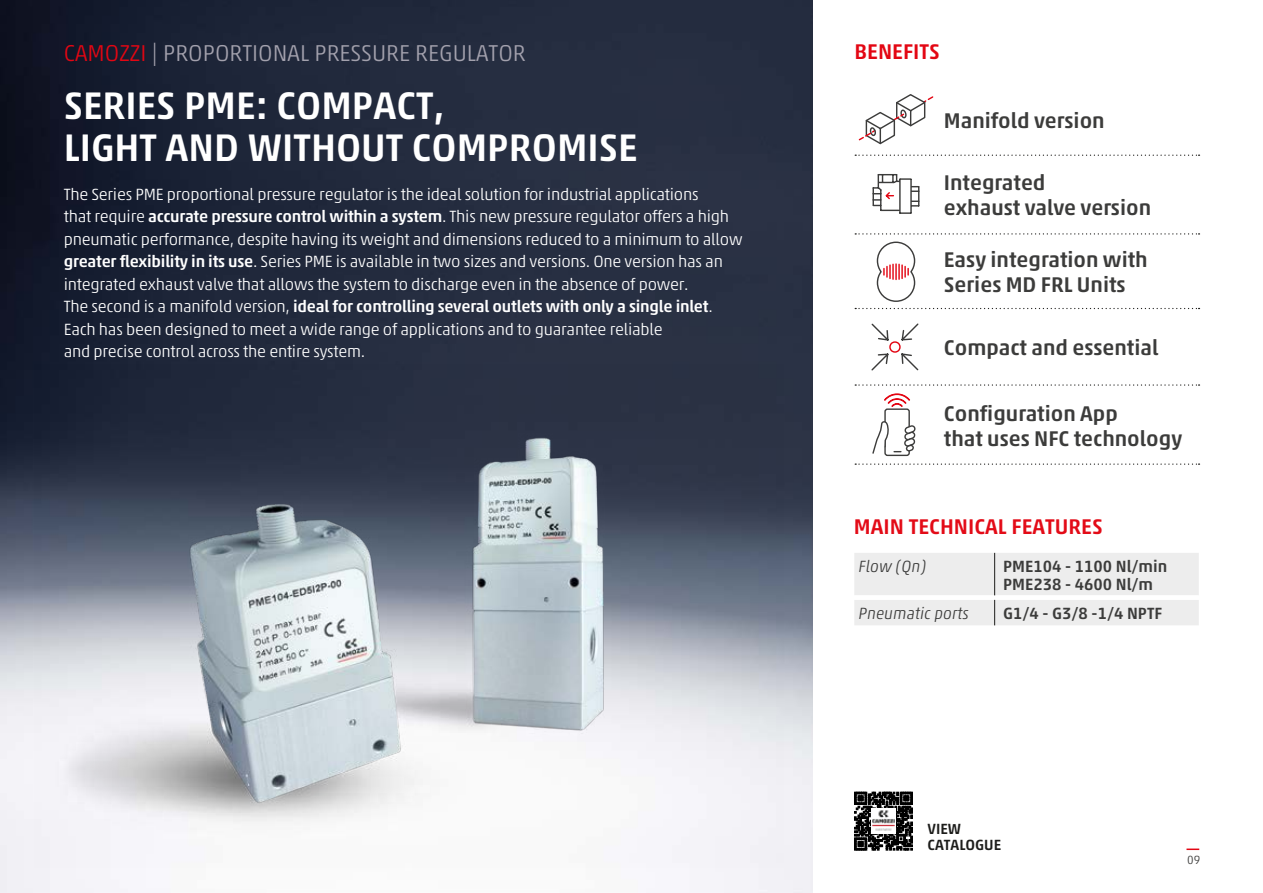
<style>
.page{position:relative;width:1263px;height:893px;background:#fff}
.page>*{position:absolute;margin:0;border:0;box-sizing:border-box;transform-origin:0 0}
.t1{font:500 39px/42px "Akko W1 G";color:#fff}
.t2{font:300 23.25px "Akko W1 G";color:#a3a1ad}
.t3{font:500 21.6px/25.2px "Akko W1 G";color:#3c3c3b}
.t4{font:500 21.6px "Akko W1 G";color:#e30b17}
.t5{font:500 21.6px "Akko W1 G";color:#e30613}
.t6{font:300 16.5px/22.5px "Akko W1 G";letter-spacing:-.015em;color:#fff}
.t7{font:500 16.5px/18px "Akko W1 G";color:#3c3c3b}
.t8{font:italic 300 16.5px "Akko W1 G";color:#3c3c3b}
.t9{font:500 15px/16.5px "Akko W1 G";color:#1d1d1b}
.t10{font:300 12px "Akko W1 G";color:#3c3c3b}
.s1{color:#e30613}
.s2{font-weight:500}
</style>
<div class="page">
<img style="left:0;top:0;width:812px;height:893px">
<img style="left:34px;top:364px;width:749px;height:503px">
<svg style="left:855px;top:155px;width:344px;height:1px"></svg>
<svg style="left:855px;top:233px;width:344px;height:2px"></svg>
<svg style="left:855px;top:384px;width:344px;height:2px"></svg>
<svg style="left:855px;top:463px;width:344px;height:2px"></svg>
<svg style="left:855px;top:241px;width:344px;height:68px"></svg>
<div style="left:884px;top:408px;width:26px;height:48px;border:1px solid #3c3c3b;border-radius:2px"></div>
<svg style="left:884px;top:393px;width:26px;height:14px"></svg>
<svg style="left:872px;top:420px;width:44px;height:35px"></svg>
<svg style="left:872px;top:174px;width:48px;height:40px"></svg>
<svg style="left:871px;top:323px;width:48px;height:48px"></svg>
<svg style="left:858px;top:94px;width:76px;height:51px"></svg>
<svg style="left:854px;top:791px;width:59px;height:60px"></svg>
<svg style="left:854px;top:792px;width:58px;height:58px;background:#343434"></svg>
<img style="left:871px;top:809px;width:25px;height:24px">
<svg style="left:1186px;top:848px;width:13px;height:2px"></svg>
<svg style="left:854px;top:553px;width:345px;height:72px;background:#ededed"></svg>
<h2 class="t2" style="left:64px;top:36px;width:463px"><span class="s1">CAMOZZI</span> | PROPORTIONAL PRESSURE REGULATOR</h2>
<h3 class="t5" style="left:854px;top:36px;width:87px">BENEFITS</h3>
<h1 class="t1" style="left:64px;top:82px;width:575px">SERIES PME: COMPACT,<br>LIGHT AND WITHOUT COMPROMISE</h1>
<p class="t6" style="left:64px;top:182px;width:680px">The Series PME proportional pressure regulator is the ideal solution for industrial applications<br>that require <span class="s2">accurate pressure control within a system</span>. This new pressure regulator offers a high pneumatic performance, despite having its weight and dimensions reduced to a minimum to allow <span class="s2">greater flexibility in its use</span>. Series PME is available in two sizes and versions. One version has an integrated exhaust valve that allows the system to discharge even in the absence of power.<br>The second is a manifold version, <span class="s2">ideal for controlling several outlets with only a single inlet</span>.<br>Each has been designed to meet a wide range of applications and to guarantee reliable<br>and precise control across the entire system.</p>
<h3 class="t3" style="left:944px;top:106px;width:162px">Manifold version</h3>
<h3 class="t3" style="left:944px;top:168px;width:209px">Integrated<br>exhaust valve version</h3>
<h3 class="t3" style="left:944px;top:245px;width:205px">Easy integration with<br>Series MD FRL Units</h3>
<h3 class="t3" style="left:944px;top:334px;width:216px">Compact and essential</h3>
<h3 class="t3" style="left:944px;top:399px;width:240px">Configuration App<br>that uses NFC technology</h3>
<h3 class="t4" style="left:854px;top:511px;width:250px">MAIN TECHNICAL FEATURES</h3>
<p class="t8" style="left:858px;top:554px;width:69px">Flow (Qn)</p>
<p class="t7" style="left:1003px;top:556px;width:166px">PME104 - 1100 Nl/min<br>PME238 - 4600 Nl/m</p>
<p class="t8" style="left:858px;top:602px;width:112px">Pneumatic ports</p>
<p class="t7" style="left:1003px;top:603px;width:161px">G1/4 - G3/8 -1/4 NPTF</p>
<p class="t9" style="left:927px;top:819px;width:75px">VIEW<br>CATALOGUE</p>
<p class="t10" style="left:1187px;top:851px;width:15px">09</p>
</div>
